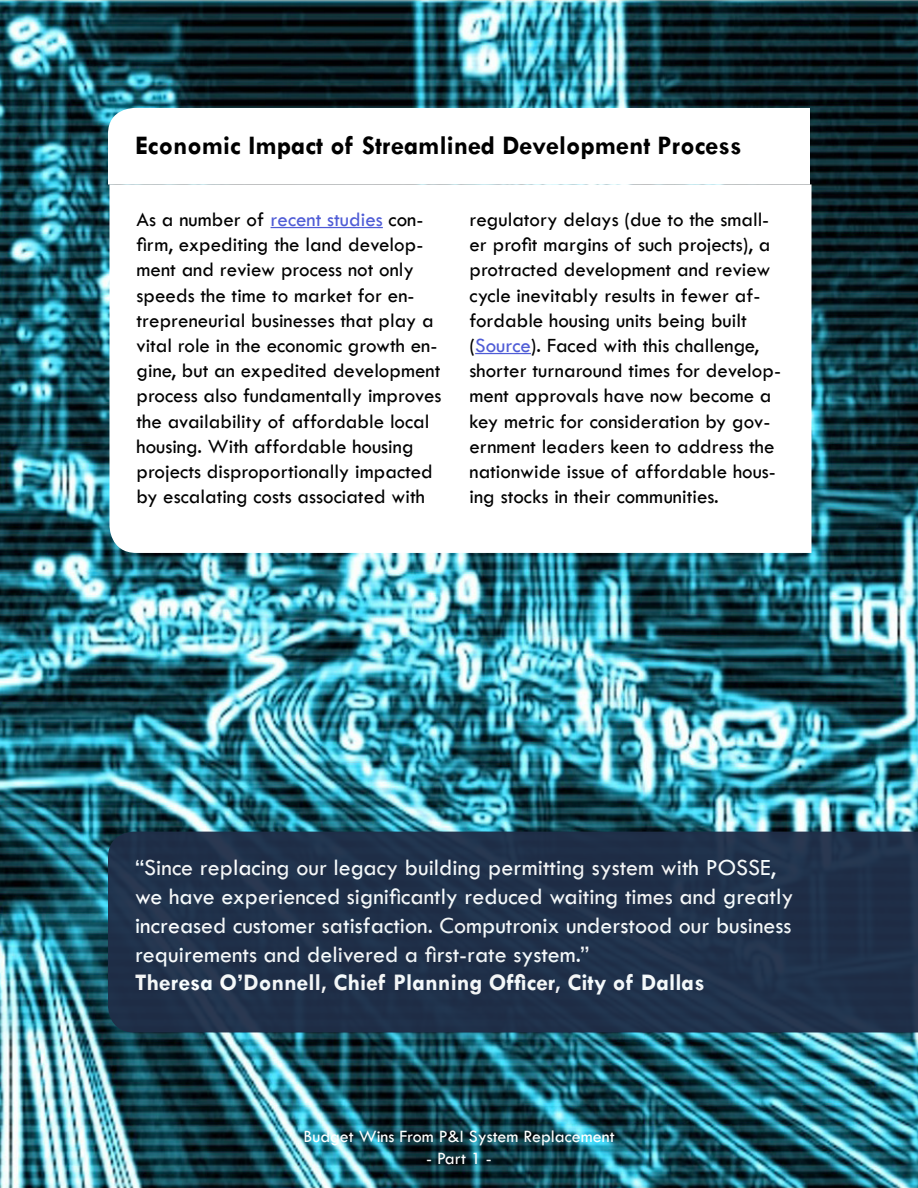
<style>
.page{position:relative;width:918px;height:1188px;background:#fff}
.page>*{position:absolute;margin:0;border:0;box-sizing:border-box;transform-origin:0 0}
.t1{font:700 27px "Tw Cen";color:#000}
.t2{font:24px/28.8px "Tw Cen";color:#fff}
.t3{font:700 24px "Tw Cen";color:#fff}
.t4{font:21px/25.2px "Tw Cen";color:#000}
.t5{font:18px "Tw Cen";color:#fff}
.s1{color:#4f5cd6}
</style>
<div class="page">
<img style="left:0;top:0;width:918px;height:1188px">
<svg style="left:110px;top:184px;width:702px;height:369px"></svg>
<hr style="left:271px;top:227px;width:112px;height:1px;background:#4f5cd6">
<hr style="left:475px;top:353px;width:56px;height:1px;background:#4f5cd6">
<svg style="left:108px;top:108px;width:702px;height:76px"></svg>
<div style="left:108px;top:832px;width:810px;height:200px;background:#1f3049"></div>
<p class="t1" style="left:135px;top:129px;width:608px">Economic Impact of Streamlined Development Process</p>
<p class="t4" style="left:136px;top:207px;width:307px">As a number of <span class="s1">recent studies</span> con&shy;firm, expediting the land develop&shy;ment and review process not only speeds the time to market for en&shy;trepreneurial businesses that play a vital role in the economic growth en&shy;gine, but an expedited development process also fundamentally improves the availability of affordable local housing. With affordable housing projects disproportionally impacted by escalating costs associated with</p>
<p class="t4" style="left:469px;top:207px;width:313px">regulatory delays (due to the small&shy;er profit margins of such projects), a protracted development and review cycle inevitably results in fewer af&shy;fordable housing units being built (<span class="s1">Source</span>). Faced with this challenge, shorter turnaround times for develop&shy;ment approvals have now become a key metric for consideration by gov&shy;ernment leaders keen to address the nationwide issue of affordable hous&shy;ing stocks in their communities.</p>
<p class="t2" style="left:135px;top:853px;width:660px">“Since replacing our legacy building permitting system with POSSE, we have experienced significantly reduced waiting times and greatly increased customer satisfaction. Computronix understood our business requirements and delivered a first-rate system.”</p>
<p class="t3" style="left:135px;top:968px;width:571px">Theresa O’Donnell, Chief Planning Officer, City of Dallas</p>
<p class="t5" style="left:303px;top:1125px;width:313px">Budget Wins From P&amp;I System Replacement</p>
<p class="t5" style="left:426px;top:1147px;width:67px">- Part 1 -</p>
</div>
